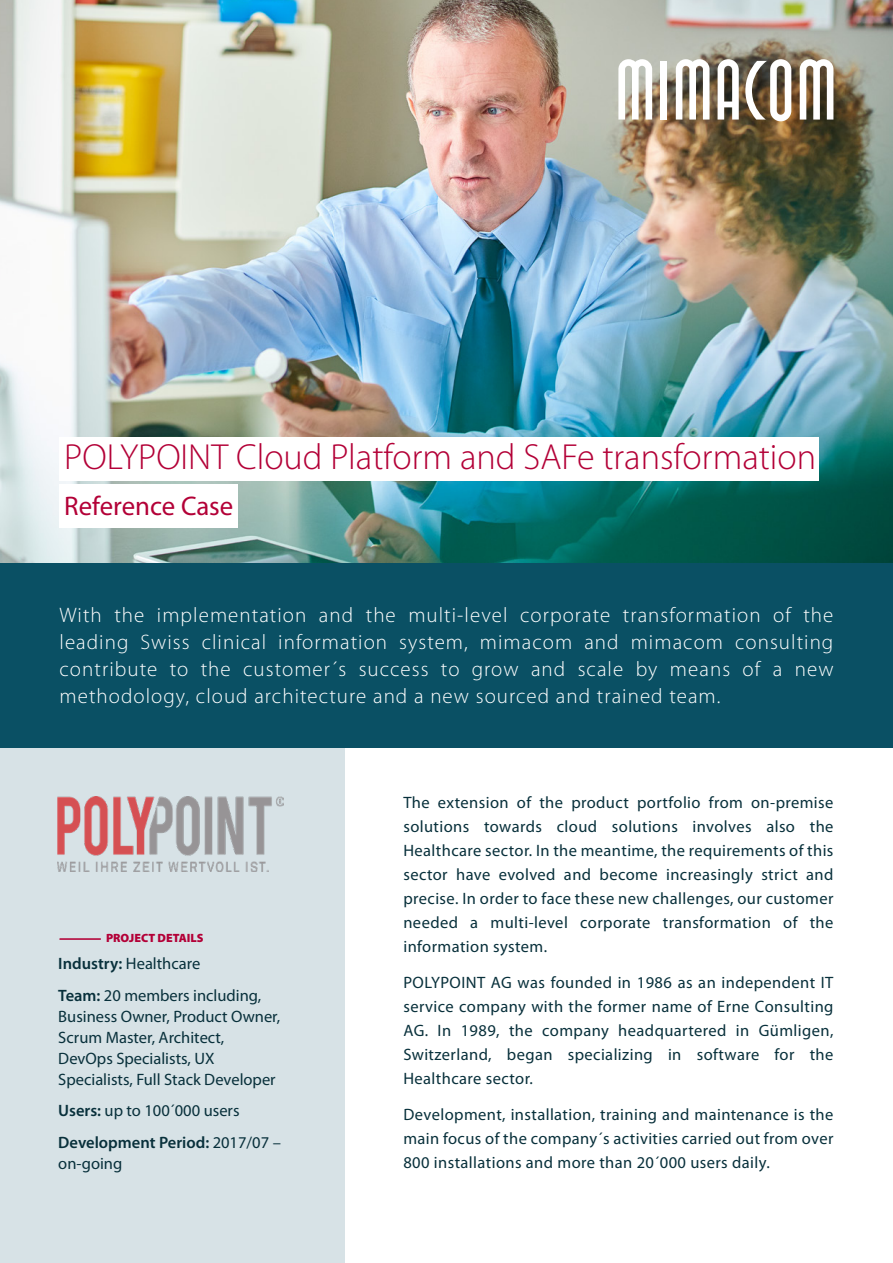
<style>
.page{position:relative;width:893px;height:1263px;background:#fff}
.page>*{position:absolute;margin:0;border:0;box-sizing:border-box;transform-origin:0 0}
.t1{font:300 36.45px "Myriad Pro";color:#b30037}
.t2{font:27px "Myriad Pro";color:#b30037}
.t3{font:300 21px/27px "Myriad Pro";letter-spacing:.05em;color:#fff;text-align:justify}
.t4{font:16.5px/24px "Myriad Pro";letter-spacing:.015em;color:#08303b;text-align:justify}
.t5{font:600 16.5px/31.5px "Myriad Pro";color:#08303b}
.t6{font:900 12px "Myriad Pro";color:#b30037}
.s1{font-weight:600}
.s2{font-weight:400}
</style>
<div class="page">
<img style="left:0;top:0;width:893px;height:564px">
<div style="left:0;top:591px;width:344px;height:672px;background:#d7e2e6"></div>
<div style="left:0;top:564px;width:893px;height:184px;background:#0a5064"></div>
<svg style="left:800px;top:59px;width:33px;height:61px"></svg>
<svg style="left:676px;top:59px;width:33px;height:61px"></svg>
<svg style="left:618px;top:59px;width:34px;height:61px"></svg>
<svg style="left:718px;top:59px;width:21px;height:61px"></svg>
<div style="left:660px;top:61px;width:7px;height:59px;background:#fff"></div>
<svg style="left:745px;top:59px;width:46px;height:62px"></svg>
<div style="left:60px;top:484px;width:178px;height:43px;background:#fff"></div>
<div style="left:60px;top:437px;width:759px;height:43px;background:#fff"></div>
<hr style="left:60px;top:938px;width:41px;height:2px;background:#b30037">
<img style="left:57px;top:796px;width:227px;height:76px">
<h1 class="t1" style="left:64px;top:435px;width:753px">POLYPOINT Cloud Platform and SAFe transformation</h1>
<h2 class="t2" style="left:64px;top:489px;width:171px">Reference Case</h2>
<p class="t3" style="left:60px;top:601px;width:775px">With the implementation and the multi-level corporate transformation of the leading Swiss clinical information system, mimacom and mimacom consulting contribute to the customer´s success to grow and scale by means of a new methodology, cloud architecture and a new sourced and trained team.</p>
<p class="t6" style="left:106px;top:930px;width:99px">PROJECT DETAILS</p>
<p class="t4" style="left:58px;top:948px;width:204px;line-height:31.5px"><span class="s1">Industry:</span> Healthcare<br><span class="s1">Team:</span> 20 members including,</p>
<p class="t4" style="left:58px;top:1005px;width:223px;line-height:21px;text-align:left">Business Owner, Product Owner,<br>Scrum Master, Architect,<br>DevOps Specialists, UX<br>Specialists, Full Stack Developer</p>
<p class="t5" style="left:58px;top:1094px;width:224px">Users: <span class="s2">up to 100´000 users<br></span>Development Period: <span class="s2">2017/07 –</span></p>
<p class="t4" style="left:58px;top:1151px;width:66px">on-going</p>
<p class="t4" style="left:403px;top:790px;width:432px">The extension of the product portfolio from on-premise solutions towards cloud solutions involves also the Healthcare sector. In the meantime, the requirements of this sector have evolved and become increasingly strict and precise. In order to face these new challenges, our customer needed a multi-level corporate transformation of the information system.</p>
<p class="t4" style="left:403px;top:970px;width:432px">POLYPOINT AG was founded in 1986 as an independent IT service company with the former name of Erne Consulting AG. In 1989, the company headquartered in Gümligen, Switzerland, began specializing in software for the Healthcare sector.</p>
<p class="t4" style="left:403px;top:1102px;width:432px">Development, installation, training and maintenance is the main focus of the company´s activities carried out from over 800 installations and more than 20´000 users daily.</p>
</div>
